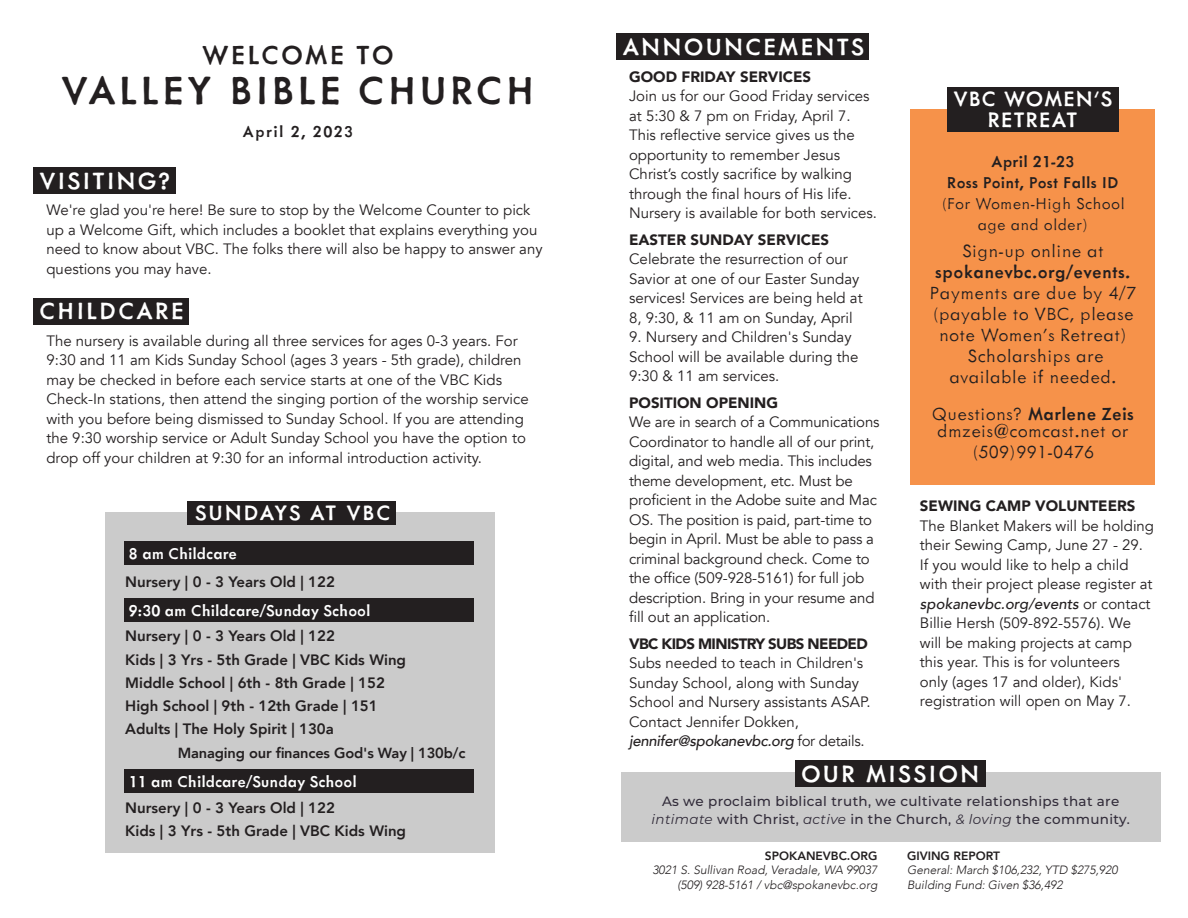
<style>
.page{position:relative;width:1188px;height:918px;background:#fff}
.page>*{position:absolute;margin:0;border:0;box-sizing:border-box;transform-origin:0 0}
.t1{font:500 45px "Metallophile Sp 8";letter-spacing:.065em;color:#231f20}
.t2{font:500 30px "Metallophile Sp 8";letter-spacing:.07em;color:#231f20}
.t3{font:500 27px "Metallophile Sp 8";letter-spacing:.075em;color:#fff}
.t4{font:500 24px/21px "Metallophile Sp 8";letter-spacing:.045em;color:#fff;text-align:center}
.t5{font:500 24px "Metallophile Sp 8";letter-spacing:.075em;color:#fff}
.t6{font:300 20.25px/21px "Metallophile Sp 8";letter-spacing:.015em;color:#231f20;text-align:center}
.t7{font:500 20.25px "Metallophile Sp 8";letter-spacing:.015em;color:#231f20}
.t8{font:500 18px "Metallophile Sp 8";color:#fff}
.t9{font:300 18px/21px "Metallophile Sp 8";letter-spacing:.015em;color:#231f20;text-align:center}
.t10{font:500 18px/21px "Metallophile Sp 8";letter-spacing:.015em;color:#231f20;text-align:center}
.t11{font:500 18px "Metallophile Sp 8";letter-spacing:.08em;color:#231f20}
.t12{font:15px/19.5px "Avenir";color:#231f20}
.t13{font:800 15px/23.2px "Avenir";color:#231f20}
.t14{font:900 15px "Avenir";color:#231f20}
.t15{font:900 15px "Avenir";letter-spacing:-.04em;color:#231f20}
.t16{font:800 14.7px "Avenir";letter-spacing:-.01em;color:#231f20}
.t17{font:500 13.5px/18px "Montserrat";letter-spacing:.025em;color:#312b39;text-align:center}
.t18{font:italic 300 12px/14.4px "Avenir";color:#231f20;text-align:right}
.t19{font:800 12px "Avenir";color:#231f20}
.s1{font-weight:500;font-style:italic}
.s2{font-weight:500}
.s3{font-weight:400;font-style:italic}
</style>
<div class="page">
<div style="left:911px;top:109px;width:244px;height:376px;background:#f6924a"></div>
<div style="left:947px;top:87px;width:171px;height:45px;background:#231f20"></div>
<div style="left:616px;top:33px;width:253px;height:27px;background:#231f20"></div>
<div style="left:33px;top:167px;width:142px;height:27px;background:#231f20"></div>
<div style="left:33px;top:298px;width:155px;height:27px;background:#231f20"></div>
<div style="left:621px;top:772px;width:540px;height:70px;background:#cbcbcb"></div>
<div style="left:795px;top:761px;width:190px;height:26px;background:#231f20"></div>
<div style="left:105px;top:512px;width:390px;height:341px;background:#cbcbcb"></div>
<div style="left:187px;top:501px;width:209px;height:24px;background:#231f20"></div>
<div style="left:124px;top:541px;width:350px;height:24px;background:#231f20"></div>
<div style="left:124px;top:598px;width:350px;height:24px;background:#231f20"></div>
<div style="left:124px;top:769px;width:350px;height:24px;background:#231f20"></div>
<h2 class="t2" style="left:202px;top:36px;width:193px">WELCOME TO</h2>
<h1 class="t1" style="left:61px;top:63px;width:475px">VALLEY BIBLE CHURCH</h1>
<p class="t11" style="left:243px;top:121px;width:112px">April 2, 2023</p>
<h3 class="t3" style="left:40px;top:164px;width:133px">VISITING?</h3>
<p class="t12" style="left:46px;top:200px;width:498px">We're glad you're here! Be sure to stop by the Welcome Counter to pick up a Welcome Gift, which includes a booklet that explains everything you need to know about VBC. The folks there will also be happy to answer any questions you may have.</p>
<h3 class="t3" style="left:40px;top:295px;width:145px">CHILDCARE</h3>
<p class="t12" style="left:46px;top:331px;width:484px">The nursery is available during all three services for ages 0-3 years. For 9:30 and 11 am Kids Sunday School (ages 3 years - 5th grade), children may be checked in before each service starts at one of the VBC Kids Check-In stations, then attend the singing portion of the worship service with you before being dismissed to Sunday School. If you are attending the 9:30 worship service or Adult Sunday School you have the option to drop off your children at 9:30 for an informal introduction activity.</p>
<h3 class="t5" style="left:195px;top:498px;width:197px">SUNDAYS AT VBC</h3>
<p class="t8" style="left:129px;top:543px;width:110px">8 am Childcare</p>
<p class="t13" style="left:125px;top:570px;width:211px">Nursery | 0 - 3 Years Old | 122</p>
<p class="t13" style="left:125px;top:625px;width:282px">Nursery | 0 - 3 Years Old | 122<br>Kids | 3 Yrs - 5th Grade | VBC Kids Wing<br>Middle School | 6th - 8th Grade | 152<br>High School | 9th - 12th Grade | 151<br>Adults | The Holy Spirit | 130a</p>
<p class="t16" style="left:178px;top:741px;width:289px">Managing our finances God's Way | 130b/c</p>
<p class="t8" style="left:129px;top:599px;width:243px">9:30 am Childcare/Sunday School</p>
<p class="t8" style="left:129px;top:771px;width:230px">11 am Childcare/Sunday School</p>
<p class="t13" style="left:125px;top:796px;width:282px">Nursery | 0 - 3 Years Old | 122<br>Kids | 3 Yrs - 5th Grade | VBC Kids Wing</p>
<h3 class="t3" style="left:623px;top:30px;width:243px">ANNOUNCEMENTS</h3>
<p class="t14" style="left:629px;top:64px;width:184px">GOOD FRIDAY SERVICES</p>
<p class="t12" style="left:629px;top:87px;width:250px">Join us for our Good Friday services at 5:30 &amp; 7 pm on Friday, April 7.<br>This reflective service gives us the opportunity to remember Jesus Christ’s costly sacrifice by walking through the final hours of His life.<br>Nursery is available for both services.</p>
<p class="t14" style="left:629px;top:227px;width:202px">EASTER SUNDAY SERVICES</p>
<p class="t12" style="left:629px;top:250px;width:235px">Celebrate the resurrection of our Savior at one of our Easter Sunday services! Services are being held at 8, 9:30, &amp; 11 am on Sunday, April</p>
<p class="t12" style="left:629px;top:328px;width:231px">9. Nursery and Children's Sunday<br>School will be available during the<br>9:30 &amp; 11 am services.</p>
<p class="t14" style="left:629px;top:390px;width:151px">POSITION OPENING</p>
<p class="t12" style="left:629px;top:413px;width:252px">We are in search of a Communications Coordinator to handle all of our print, digital, and web media. This includes theme development, etc. Must be proficient in the Adobe suite and Mac OS. The position is paid, part-time to begin in April. Must be able to pass a criminal background check. Come to the office (509-928-5161) for full job description. Bring in your resume and fill out an application.</p>
<p class="t15" style="left:629px;top:631px;width:240px">VBC KIDS MINISTRY SUBS NEEDED</p>
<p class="t12" style="left:629px;top:654px;width:243px">Subs needed to teach in Children's Sunday School, along with Sunday School and Nursery assistants ASAP.<br>Contact Jennifer Dokken, <span class="s1">jennifer@spokanevbc.org</span> for details.</p>
<h3 class="t4" style="left:953px;top:88px;width:160px">VBC WOMEN'S<br>RETREAT</h3>
<p class="t10" style="left:947px;top:150px;width:173px">April 21-23<br>Ross Point, Post Falls ID</p>
<p class="t9" style="left:941px;top:192px;width:185px">(For Women-High School age and older)</p>
<h3 class="t6" style="left:962px;top:240px;width:143px">Sign-up online at</h3>
<h3 class="t7" style="left:935px;top:260px;width:197px">spokanevbc.org/events.</h3>
<h3 class="t6" style="left:930px;top:282px;width:208px">Payments are due by 4/7 (payable to VBC, please note Women's Retreat)<br>Scholarships are available if needed.</h3>
<h3 class="t6" style="left:932px;top:405px;width:204px;line-height:17.2px;text-align:left">Questions? <span class="s2">Marlene Zeis </span>dmzeis@comcast.net or</h3>
<h3 class="t6" style="left:972px;top:441px;width:124px">(509)991-0476</h3>
<p class="t14" style="left:920px;top:493px;width:217px">SEWING CAMP VOLUNTEERS</p>
<p class="t12" style="left:920px;top:516px;width:236px">The Blanket Makers will be holding their Sewing Camp, June 27 - 29.<br>If you would like to help a child with their project please register at <span class="s1">spokanevbc.org/events</span> or contact<br>Billie Hersh (509-892-5576). We will be making projects at camp this year. This is for volunteers<br>only (ages 17 and older), Kids' registration will open on May 7.</p>
<h3 class="t3" style="left:801px;top:757px;width:180px">OUR MISSION</h3>
<p class="t17" style="left:652px;top:792px;width:480px">As we proclaim biblical truth, we cultivate relationships that are <span class="s3">intimate</span> with Christ, <span class="s3">active</span> in the Church, <span class="s3">&amp; loving</span> the community.</p>
<p class="t19" style="left:765px;top:846px;width:114px">SPOKANEVBC.ORG</p>
<p class="t18" style="left:652px;top:863px;width:226px">3021 S. Sullivan Road, Veradale, WA 99037 (509) 928-5161 / vbc@spokanevbc.org</p>
<p class="t19" style="left:907px;top:846px;width:94px">GIVING REPORT</p>
<p class="t18" style="left:907px;top:863px;width:212px;text-align:left">General: March $106,232, YTD $275,920<br>Building Fund: Given $36,492</p>
</div>
